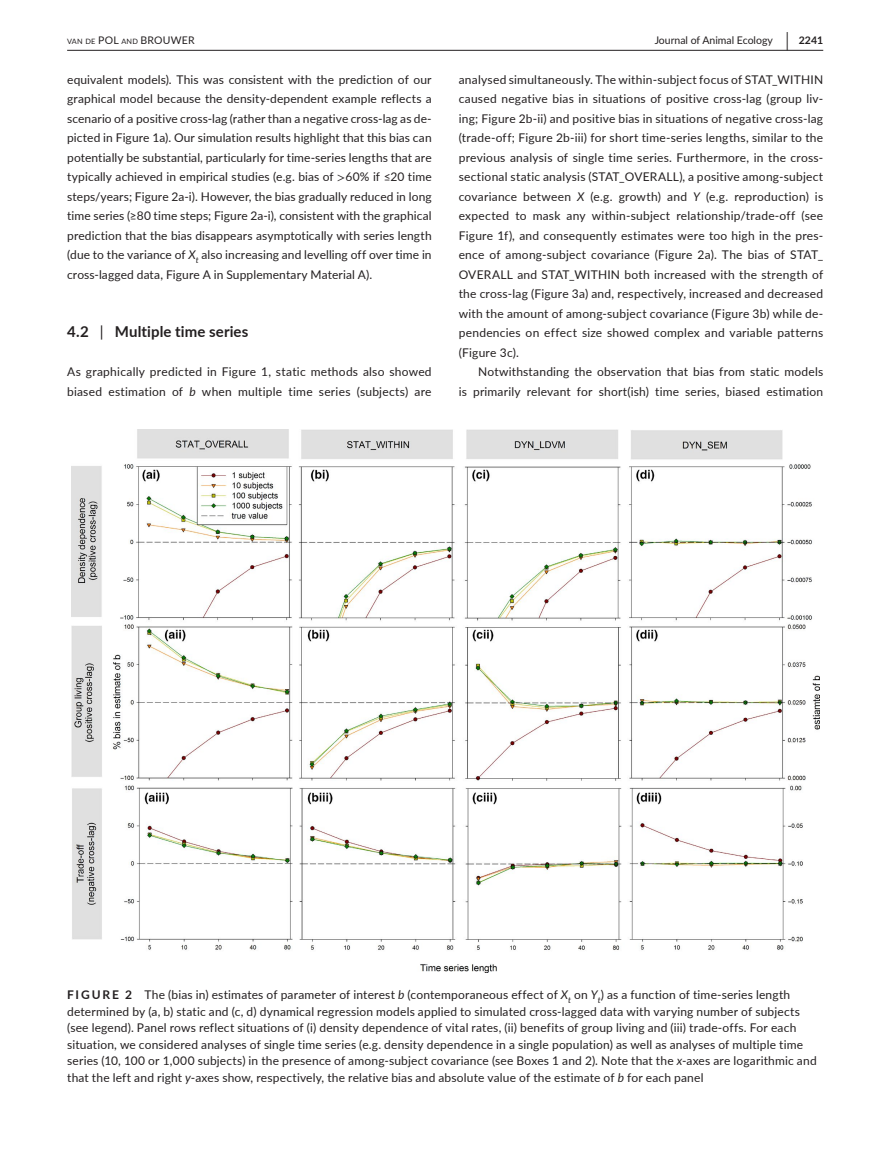
<style>
.page{position:relative;width:893px;height:1174px;background:#fff}
.page>*{position:absolute;margin:0;border:0;box-sizing:border-box;transform-origin:0 0}
.t1{font:700 19.5px "Lato";color:#231f20;scale:.48 1}
.t2{font:700 15px "Lato";letter-spacing:.005em;color:#231f20}
.t3{font:12px/19.5px "Lato";letter-spacing:.015em;color:#231f20;text-align:justify}
.t4{font:10.5px "Lato";color:#231f20}
.t5{font:10.5px "Lato";letter-spacing:.02em;color:#231f20}
.t6{font:700 10.5px "Lato";color:#231f20}
.s1{font-size:7.35px}
.s2{font-family:"STIX"}
.s3{font-style:italic}
.s4{font-weight:400}
.s5{font-weight:700}
.s6{color:#fff}
</style>
<div class="page">
<hr style="left:67px;top:50px;width:756px;height:1px;background:#231f20">
<img style="left:71px;top:429px;width:748px;height:543px">
<h1 class="t1" style="left:786px;top:25px;width:7px">|</h1>
<p class="t5" style="left:67px;top:33px;width:129px"><span class="s1">VAN DE</span> POL <span class="s1">AND</span> BROUWER</p>
<p class="t4" style="left:655px;top:33px;width:120px">Journal of Animal Ecology</p>
<p class="t6" style="left:799px;top:33px;width:26px">2241</p>
<p class="t3" style="left:67px;top:69px;width:366px">equivalent models). This was consistent with the prediction of our graphical model because the density-dependent example reflects a scenario of a positive cross-lag (rather than a negative cross-lag as de&shy;picted in Figure 1a). Our simulation results highlight that this bias can potentially be substantial, particularly for time-series lengths that are typically achieved in empirical studies (e.g. bias of <span class="s2">&gt;</span>60% if ≤20 time steps/years; Figure 2a-i). However, the bias gradually reduced in long time series (≥80 time steps; Figure 2a-i), consistent with the graphical prediction that the bias disappears asymptotically with series length (due to the variance of <span class="s3">X</span><sub>t</sub> also increasing and levelling off over time in cross-lagged data, Figure A in Supplementary Material A).</p>
<p class="t3" style="left:459px;top:69px;width:366px">analysed simultaneously. The within-subject focus of STAT_WITHIN caused negative bias in situations of positive cross-lag (group liv&shy;ing; Figure 2b-ii) and positive bias in situations of negative cross-lag (trade-off; Figure 2b-iii) for short time-series lengths, similar to the previous analysis of single time series. Furthermore, in the cross&shy;sectional static analysis (STAT_OVERALL), a positive among-subject covariance between <span class="s3">X</span> (e.g. growth) and <span class="s3">Y</span> (e.g. reproduction) is expected to mask any within-subject relationship/trade-off (see Figure 1f), and consequently estimates were too high in the pres&shy;ence of among-subject covariance (Figure 2a). The bias of STAT_ OVERALL and STAT_WITHIN both increased with the strength of the cross-lag (Figure 3a) and, respectively, increased and decreased with the amount of among-subject covariance (Figure 3b) while de&shy;pendencies on effect size showed complex and variable patterns (Figure 3c).</p>
<p class="t3" style="left:459px;top:362px;width:366px;text-align:right">Notwithstanding the observation that bias from static models<br>is primarily relevant for short(ish) time series, biased estimation</p>
<p class="t2" style="left:67px;top:321px;width:183px">4.2 <span class="s4">|</span> Multiple time series</p>
<p class="t3" style="left:67px;top:362px;width:366px">As graphically predicted in Figure 1, static methods also showed biased estimation of <span class="s3">b</span> when multiple time series (subjects) are</p>
<p class="t3" style="left:67px;top:986px;width:754px;line-height:16.5px;text-align:left"><span class="s5">FIGURE 2</span> The (bias in) estimates of parameter of interest <span class="s3">b</span> (contemporaneous effect of <span class="s3">X</span><sub>t</sub> on <span class="s3">Y</span><sub>t</sub>) as a function of time-series length determined by (a, b) static and (c, d) dynamical regression models applied to simulated cross-lagged data with varying number of subjects (see legend). Panel rows reflect situations of (i) density dependence of vital rates, (ii) benefits of group living and (iii) trade-offs. For each situation, we considered analyses of single time series (e.g. density dependence in a single population) as well as analyses of multiple time series (10, 100 or 1,000 subjects) in the presence of among-subject covariance (see Boxes 1 and 2). Note that the <span class="s3">x</span>-axes are logarithmic and that the left and right <span class="s3">y</span>-axes show, respectively, the relative bias and absolute value of the estimate of <span class="s3">b</span> for each panel <span class="s6">[Colour figure can be</span></p>
</div>
